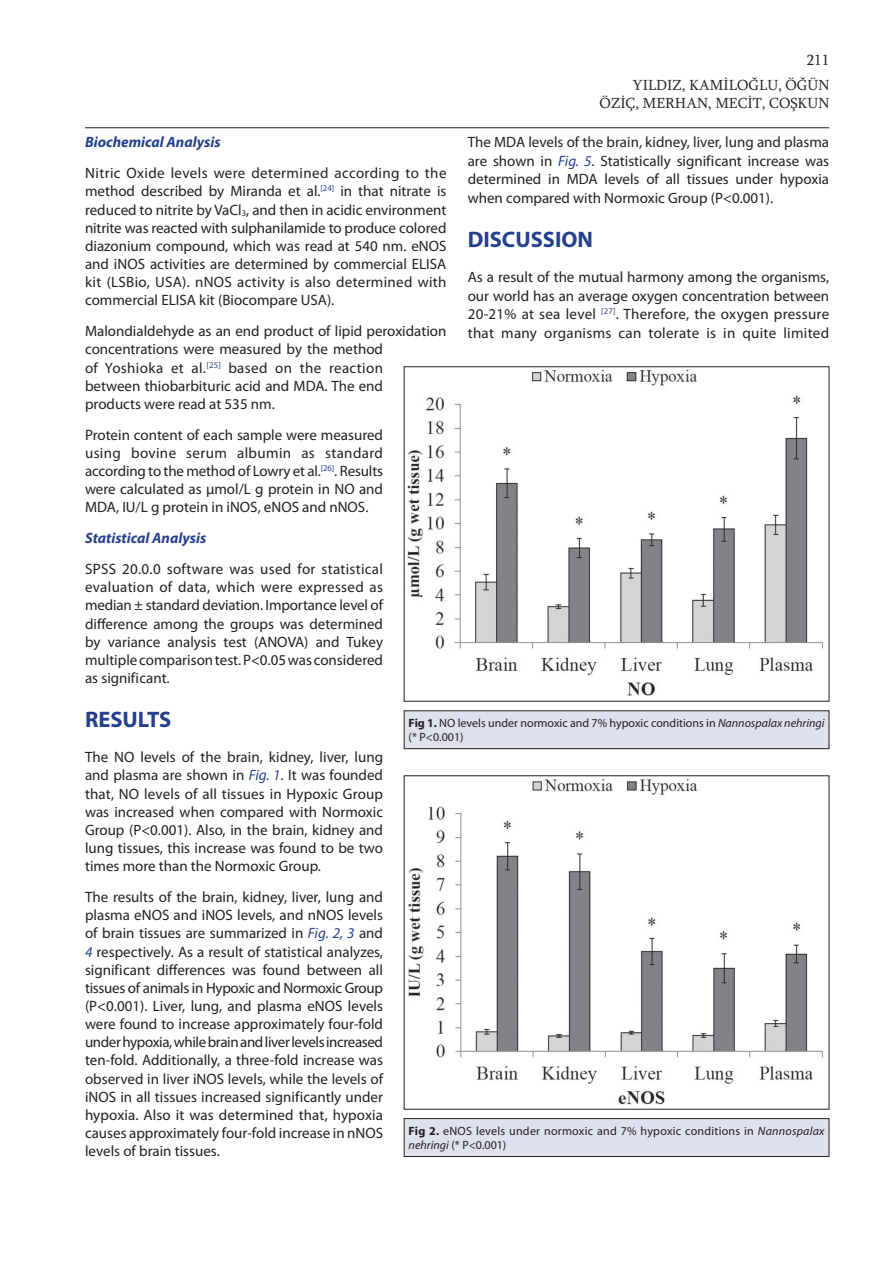
<style>
.page{position:relative;width:893px;height:1263px;background:#fff}
.page>*{position:absolute;margin:0;border:0;box-sizing:border-box;transform-origin:0 0}
.t1{font:700 22.5px "Myriad Pro";color:#253f8e}
.t2{font:15px/18.1px "Myriad Pro";color:#231f20;text-align:justify}
.t3{font:15px/25px "Sylfaen";color:#231f20;text-align:right}
.t4{font:italic 700 15px "Myriad Pro";color:#253f8e}
.t5{font:12px/14.4px "Myriad Pro";letter-spacing:.02em;color:#231f20}
.t6{font:12px/14.4px "Myriad Pro";color:#231f20}
.s1{font-style:italic;color:#253f8e}
.s2{font-weight:700}
.s3{font-style:italic}
</style>
<div class="page">
<hr style="left:85px;top:127px;width:744px;height:1px;background:#231f20">
<img style="left:407px;top:369px;width:416px;height:327px">
<div style="left:404px;top:711px;width:425px;height:38px;background:#e0e1ee"></div>
<div style="left:404px;top:711px;width:425px;height:38px;border:1px solid #231f20"></div>
<img style="left:408px;top:779px;width:415px;height:326px">
<div style="left:404px;top:1118px;width:425px;height:38px;background:#e0e1ee"></div>
<div style="left:404px;top:1118px;width:425px;height:39px;border:1px solid #231f20"></div>
<p class="t3" style="left:633px;top:47px;width:198px">211<br>YILDIZ, KAMİLOĞLU, ÖĞÜN</p>
<p class="t3" style="left:600px;top:90px;width:231px">ÖZİÇ, MERHAN, MECİT, COŞKUN</p>
<p class="t2" style="left:468px;top:133px;width:363px">The MDA levels of the brain, kidney, liver, lung and plasma are shown in <span class="s1">Fig. 5</span>. Statistically significant increase was determined in MDA levels of all tissues under hypoxia when compared with Normoxic Group (P&lt;0.001).</p>
<h1 class="t1" style="left:468px;top:224px;width:127px">DISCUSSION</h1>
<p class="t2" style="left:468px;top:268px;width:363px">As a result of the mutual harmony among the organisms, our world has an average oxygen concentration between 20-21% at sea level <sup>[27]</sup>. Therefore, the oxygen pressure that many organisms can tolerate is in quite limited</p>
<p class="t4" style="left:85px;top:133px;width:137px">Biochemical Analysis</p>
<p class="t2" style="left:85px;top:164px;width:363px">Nitric Oxide levels were determined according to the method described by Miranda et al.<sup>[24]</sup> in that nitrate is reduced to nitrite by VaCl<sub>3</sub>, and then in acidic environment nitrite was reacted with sulphanilamide to produce colored diazonium compound, which was read at 540 nm. eNOS and iNOS activities are determined by commercial ELISA kit (LSBio, USA). nNOS activity is also determined with commercial ELISA kit (Biocompare USA).</p>
<p class="t2" style="left:85px;top:322px;width:363px;text-align:left">Malondialdehyde as an end product of lipid peroxidation concentrations were measured by the method<br>of Yoshioka et al.<sup>[25]</sup> based on the reaction<br>between thiobarbituric acid and MDA. The end<br>products were read at 535 nm.</p>
<p class="t2" style="left:85px;top:425px;width:300px">Protein content of each sample were measured using bovine serum albumin as standard according to the method of Lowry et al.<sup>[26]</sup>. Results were calculated as µmol/L g protein in NO and MDA, IU/L g protein in iNOS, eNOS and nNOS.</p>
<p class="t4" style="left:85px;top:528px;width:123px">Statistical Analysis</p>
<p class="t2" style="left:85px;top:560px;width:300px">SPSS 20.0.0 software was used for statistical evaluation of data, which were expressed as median ± standard deviation. Importance level of difference among the groups was determined by variance analysis test (ANOVA) and Tukey multiple comparison test. P&lt;0.05 was considered as significant.</p>
<h1 class="t1" style="left:85px;top:705px;width:88px">RESULTS</h1>
<p class="t2" style="left:85px;top:748px;width:300px">The NO levels of the brain, kidney, liver, lung and plasma are shown in <span class="s1">Fig. 1</span>. It was founded that, NO levels of all tissues in Hypoxic Group was increased when compared with Normoxic Group (P&lt;0.001). Also, in the brain, kidney and lung tissues, this increase was found to be two times more than the Normoxic Group.</p>
<p class="t2" style="left:85px;top:888px;width:300px">The results of the brain, kidney, liver, lung and plasma eNOS and iNOS levels, and nNOS levels of brain tissues are summarized in <span class="s1">Fig. 2, 3</span> and <span class="s1">4</span> respectively. As a result of statistical analyzes, significant differences was found between all tissues of animals in Hypoxic and Normoxic Group (P&lt;0.001). Liver, lung, and plasma eNOS levels were found to increase approximately four-fold under hypoxia, while brain and liver levels increased ten-fold. Additionally, a three-fold increase was observed in liver iNOS levels, while the levels of iNOS in all tissues increased significantly under hypoxia. Also it was determined that, hypoxia causes approximately four-fold increase in nNOS levels of brain tissues.</p>
<p class="t6" style="left:409px;top:716px;width:417px"><span class="s2">Fig 1.</span> NO levels under normoxic and 7% hypoxic conditions in <span class="s3">Nannospalax nehringi </span>(* P&lt;0.001)</p>
<p class="t5" style="left:409px;top:1123px;width:417px"><span class="s2">Fig 2.</span> eNOS levels under normoxic and 7% hypoxic conditions in <span class="s3">Nannospalax nehringi</span> (* P&lt;0.001)</p>
</div>
